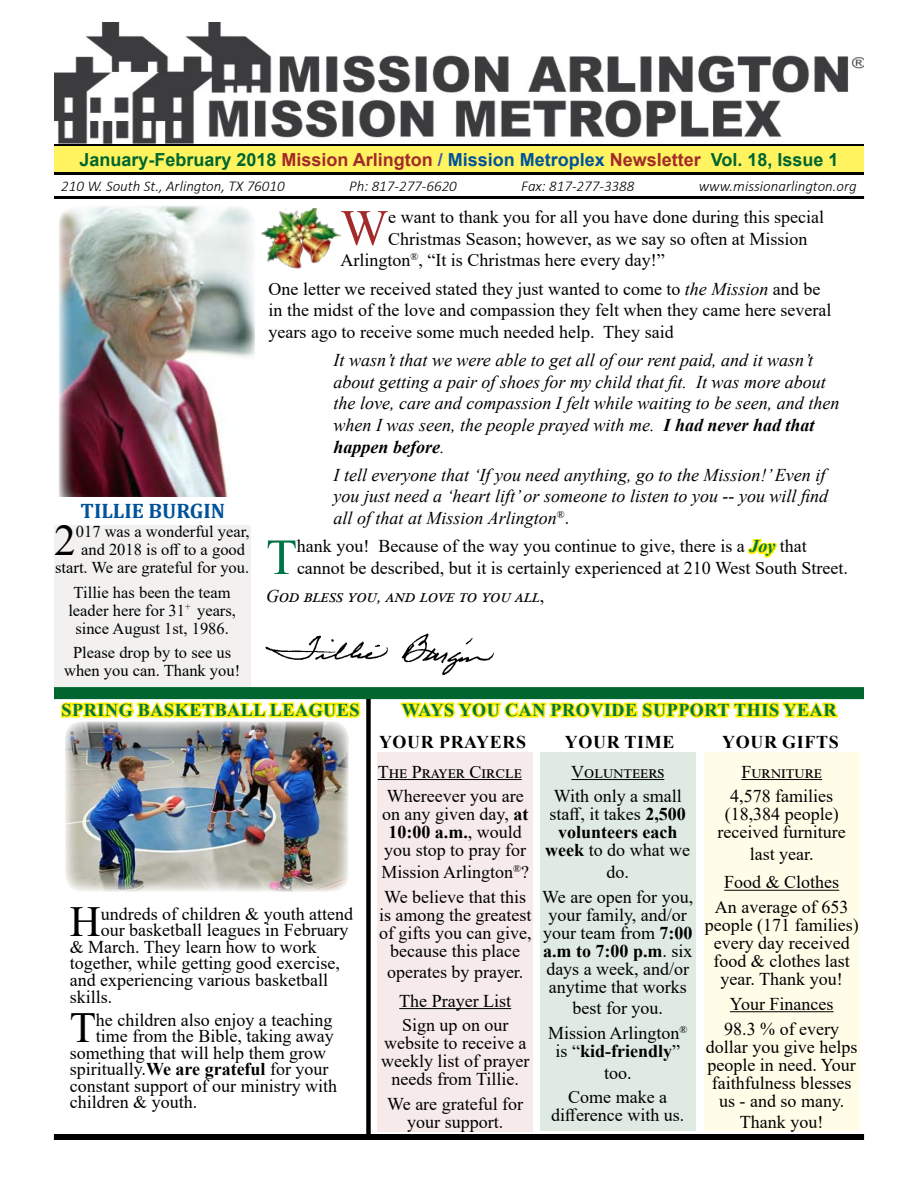
<style>
.page{position:relative;width:918px;height:1188px;background:#fff}
.page>*{position:absolute;margin:0;border:0;box-sizing:border-box;transform-origin:0 0}
.t1{font:50.55px "Times New Roman";color:#a32a2a}
.t2{font:50.55px "Times New Roman";color:#007447}
.t3{font:43.65px "Times New Roman";color:#000}
.t4{font:42.9px "Times New Roman";color:#000}
.t5{font:700 21px "Cambria";color:#00539b}
.t6{font:18px/18px "Times New Roman";color:#000;text-align:center}
.t7{font:italic 18px/21.6px "Times New Roman";color:#000}
.t8{font:700 18px "Arial";color:#00652e}
.t9{font:700 18px "Times New Roman";letter-spacing:.035em;color:#007447}
.t10{font:700 18px/21.6px "Times New Roman";letter-spacing:.035em;color:#000;text-align:center}
.t11{font:italic 18px "Times New Roman";letter-spacing:.035em;color:#000}
.t12{font:16.5px/18px "Times New Roman";color:#000;text-align:center}
.t13{font:italic 300 15px "Calibri";color:#000}
.s1{color:#a32a2a}
.s2{color:#3e5aa8}
.s3{color:#00539b}
.s4{font-style:italic}
.s5{font-weight:700}
.s6{font-style:normal}
.s7{font-weight:700;font-style:italic;color:#007447}
.s8{font-weight:400}
</style>
<div class="page">
<hr style="left:54px;top:143px;width:810px;height:3px;background:#000">
<hr style="left:54px;top:172px;width:810px;height:3px;background:#000">
<div style="left:54px;top:146px;width:810px;height:26px;background:#fff460"></div>
<hr style="left:54px;top:196px;width:810px;height:3px;background:#000">
<img style="left:54px;top:22px;width:810px;height:122px">
<img style="left:59px;top:206px;width:196px;height:291px">
<img style="left:261px;top:208px;width:79px;height:61px">
<div style="left:54px;top:1134px;width:810px;height:6px;background:#000"></div>
<div style="left:54px;top:525px;width:196px;height:162px;background:#f2f1f0"></div>
<svg style="left:747px;top:539px;width:30px;height:19px"></svg>
<img style="left:265px;top:633px;width:229px;height:42px">
<img style="left:65px;top:726px;width:284px;height:166px">
<svg style="left:59px;top:699px;width:304px;height:27px"></svg>
<div style="left:366px;top:698px;width:5px;height:439px;background:#000"></div>
<svg style="left:399px;top:699px;width:441px;height:19px"></svg>
<div style="left:540px;top:752px;width:155px;height:379px;background:#dfeae2"></div>
<hr style="left:571px;top:779px;width:93px;height:1px;background:#000">
<div style="left:704px;top:752px;width:155px;height:379px;background:#fffde8"></div>
<hr style="left:741px;top:779px;width:81px;height:1px;background:#000">
<hr style="left:724px;top:890px;width:115px;height:1px;background:#000">
<hr style="left:730px;top:1011px;width:104px;height:1px;background:#000">
<div style="left:378px;top:752px;width:155px;height:379px;background:#f6eaea"></div>
<hr style="left:378px;top:779px;width:144px;height:1px;background:#000">
<hr style="left:399px;top:1008px;width:112px;height:1px;background:#000">
<div style="left:54px;top:687px;width:810px;height:12px;background:#00652e"></div>
<p class="t8" style="left:79px;top:147px;width:761px">January-February 2018 <span class="s1">Mission Arlington</span> <span class="s2">/</span> <span class="s3">Mission Metroplex</span> <span class="s1">Newsletter</span> Vol. 18, Issue 1</p>
<p class="t13" style="left:61px;top:177px;width:225px">210 W. South St., Arlington, TX 76010</p>
<p class="t13" style="left:349px;top:177px;width:109px">Ph: 817-277-6620</p>
<p class="t13" style="left:521px;top:177px;width:115px">Fax: 817-277-3388</p>
<p class="t13" style="left:699px;top:177px;width:159px">www.missionarlington.org</p>
<p class="t5" style="left:81px;top:496px;width:146px">TILLIE BURGIN</p>
<h2 class="t3" style="left:54px;top:509px;width:23px">2</h2>
<p class="t12" style="left:55px;top:522px;width:196px;text-align:right">017 was a wonderful year, and 2018 is off to a good start. We are grateful for you.</p>
<p class="t12" style="left:68px;top:582px;width:169px">Tillie has been the team leader here for 31<sup>+</sup> years, since August 1st, 1986.</p>
<p class="t12" style="left:64px;top:643px;width:178px">Please drop by to see us when you can. Thank you!</p>
<h1 class="t1" style="left:340px;top:192px;width:49px">W</h1>
<p class="t6" style="left:388px;top:207px;width:437px">e want to thank you for all you have done during this special</p>
<p class="t6" style="left:388px;top:229px;width:421px">Christmas Season; however, as we say so often at Mission</p>
<p class="t6" style="left:340px;top:251px;width:326px">Arlington<sup>®</sup>, “It is Christmas here every day!”</p>
<p class="t6" style="left:269px;top:277px;width:564px;line-height:21.6px;text-align:left">One letter we received stated they just wanted to come to <span class="s4">the Mission</span> and be in the midst of the love and compassion they felt when they came here several years ago to receive some much needed help. They said</p>
<p class="t7" style="left:334px;top:349px;width:507px">It wasn’t that we were able to get all of our rent paid, and it wasn’t about getting a pair of shoes for my child that fit. It was more about the love, care and compassion I felt while waiting to be seen, and then when I was seen, the people prayed with me. <span class="s5">I had never had that happen before</span>.</p>
<p class="t7" style="left:334px;top:464px;width:496px">I tell everyone that ‘If you need anything, go to the Mission!’ Even if you just need a ‘heart lift’ or someone to listen to you -- you will find all of that at Mission Arlington<sup>®</sup><span class="s6">.</span></p>
<h1 class="t2" style="left:266px;top:521px;width:32px">T</h1>
<p class="t6" style="left:297px;top:535px;width:553px;line-height:21.6px;text-align:left">hank you! Because of the way you continue to give, there is a <span class="s7">Joy</span> that cannot be described, but it is certainly experienced at 210 West South Street.</p>
<p class="t11" style="left:266px;top:584px;width:280px">God bless you, and love to you all<span class="s6">,</span></p>
<p class="t9" style="left:62px;top:697px;width:296px">SPRING BASKETBALL LEAGUES</p>
<h3 class="t4" style="left:70px;top:892px;width:32px">H</h3>
<p class="t6" style="left:101px;top:904px;width:254px">undreds of children &amp; youth attend</p>
<p class="t6" style="left:101px;top:921px;width:249px">our basketball leagues in February</p>
<p class="t6" style="left:70px;top:937px;width:249px">&amp; March. They learn how to work</p>
<p class="t6" style="left:70px;top:954px;width:272px">together, while getting good exercise,</p>
<p class="t6" style="left:70px;top:970px;width:260px">and experiencing various basketball</p>
<p class="t6" style="left:70px;top:987px;width:44px">skills.</p>
<h3 class="t4" style="left:70px;top:998px;width:28px">T</h3>
<p class="t6" style="left:96px;top:1010px;width:238px">he children also enjoy a teaching</p>
<p class="t6" style="left:96px;top:1027px;width:239px">time from the Bible, taking away</p>
<p class="t6" style="left:70px;top:1043px;width:258px">something that will help them grow</p>
<p class="t6" style="left:70px;top:1060px;width:260px">spiritually.<span class="s5">WE ARE GRATEFUL</span> for your</p>
<p class="t6" style="left:70px;top:1076px;width:269px">constant support of our ministry with</p>
<p class="t6" style="left:70px;top:1093px;width:129px">children &amp; youth.</p>
<p class="t9" style="left:402px;top:697px;width:436px">WAYS YOU CAN PROVIDE SUPPORT THIS YEAR</p>
<p class="t10" style="left:379px;top:730px;width:146px">YOUR PRAYERS</p>
<p class="t6" style="left:554px;top:759px;width:129px;line-height:24.8px">Volunteers<br>With only a small</p>
<p class="t6" style="left:545px;top:805px;width:146px">staff, it takes <span class="s5">2,500<br>VOLUNTEERS EACH<br>WEEK</span> to do what we</p>
<p class="t6" style="left:542px;top:859px;width:153px;line-height:24.8px">do.<br>We are open for you,</p>
<p class="t6" style="left:543px;top:905px;width:151px">your family, and/or your team from <span class="s5">7:00<br>A.M TO 7:00 P.M</span>. six days a week, and/or anytime that works</p>
<p class="t6" style="left:548px;top:995px;width:141px;line-height:24.8px">best for you.<br>Mission Arlington<sup>®</sup></p>
<p class="t10" style="left:556px;top:1040px;width:126px"><span class="s8">is “</span>KID-FRIENDLY<span class="s8">” too.</span></p>
<p class="t6" style="left:551px;top:1088px;width:135px">Come make a difference with us.</p>
<p class="t10" style="left:722px;top:730px;width:115px">YOUR GIFTS</p>
<p class="t10" style="left:565px;top:730px;width:111px">YOUR TIME</p>
<p class="t6" style="left:378px;top:759px;width:148px;line-height:24.8px">The Prayer Circle<br>Whereever you are</p>
<p class="t6" style="left:382px;top:805px;width:148px;text-align:left">on any given day, <span class="s5">AT<br>10:00 A.M.</span>, would you stop to pray for</p>
<p class="t6" style="left:382px;top:859px;width:149px;line-height:24.8px;text-align:left">Mission Arlington<sup>®</sup>?<br>We believe that this</p>
<p class="t6" style="left:379px;top:905px;width:154px">is among the greatest of gifts you can give, because this place</p>
<p class="t6" style="left:387px;top:958px;width:138px;line-height:28.3px">operates by prayer.<br>The Prayer List</p>
<p class="t6" style="left:381px;top:1016px;width:150px">Sign up on our website to receive a weekly list of prayer needs from Tillie.</p>
<p class="t6" style="left:387px;top:1095px;width:137px">We are grateful for your support.</p>
<p class="t6" style="left:730px;top:759px;width:104px;line-height:24.8px">Furniture<br>4,578 families</p>
<p class="t6" style="left:718px;top:805px;width:130px">(18,384 people) received furniture</p>
<p class="t6" style="left:724px;top:839px;width:117px;line-height:28.3px">last year.<br>Food &amp; Clothes</p>
<p class="t6" style="left:705px;top:897px;width:155px">An average of 653 people (171 families) every day received food &amp; clothes last year. Thank you!</p>
<p class="t6" style="left:724px;top:991px;width:116px;line-height:24.8px">Your Finances<br>98.3 % of every</p>
<p class="t6" style="left:706px;top:1037px;width:153px">dollar you give helps people in need. Your faithfulness blesses us - and so many.</p>
<p class="t6" style="left:740px;top:1113px;width:85px">Thank you!</p>
</div>
